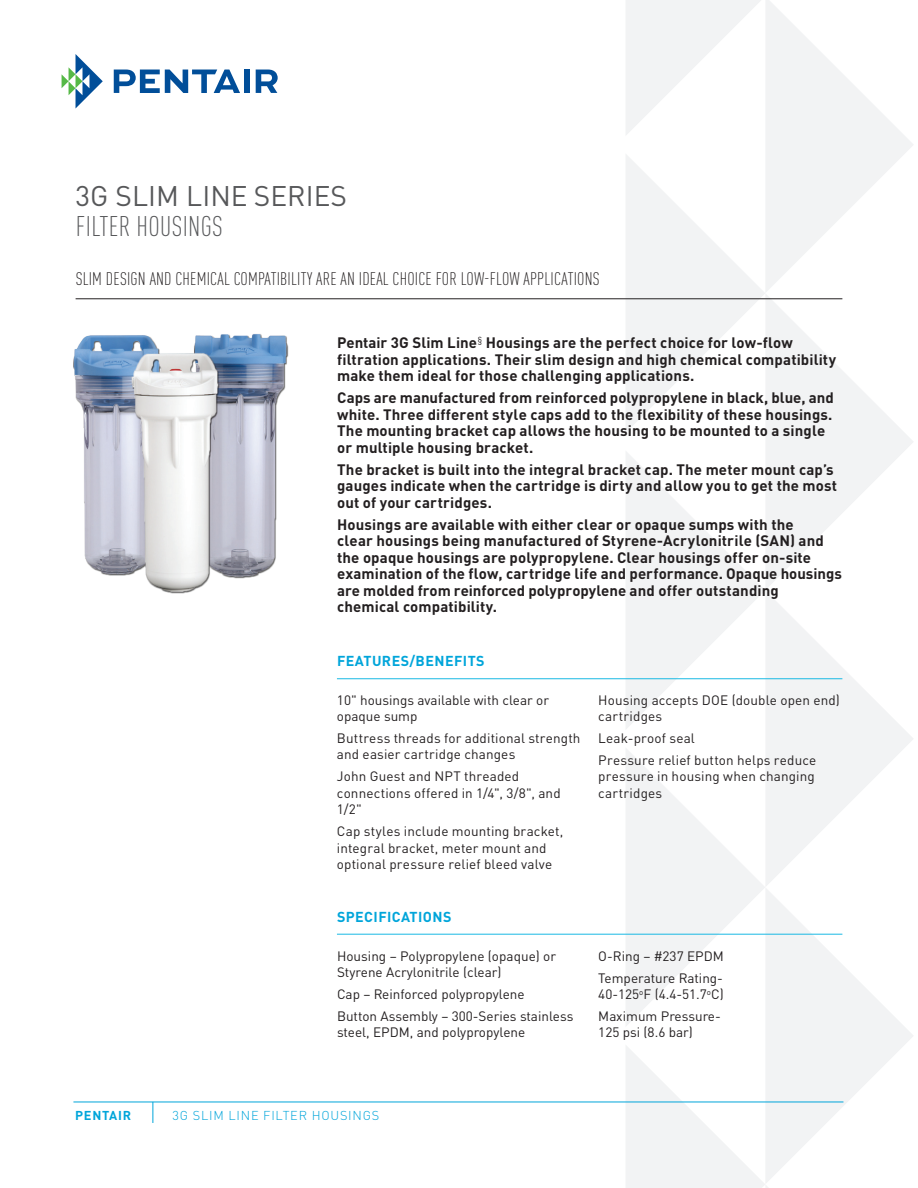
<style>
.page{position:relative;width:918px;height:1188px;background:#fff}
.page>*{position:absolute;margin:0;border:0;box-sizing:border-box;transform-origin:0 0}
.BrandedProductLine_T{font:28.05px "DIN Pro";color:#57585a}
.BrandedProductLine_T-2{font:300 condensed 28.05px "DIN Pro";letter-spacing:.01em;color:#57585a}
.Head-Pentek_product{font:300 condensed 18px "DIN Pro";letter-spacing:.01em;color:#231f20}
.Pentek_-_bold_intro{font:700 15px/16.5px "DIN Pro";letter-spacing:.01em;color:#231f20}
.Body{font:700 15px/16.5px "DIN Pro";letter-spacing:.01em;color:#231f20}
.Pentek_blue_cap_head{font:700 14.25px "DIN Pro";letter-spacing:.03em;color:#00a5da}
.Sub_Blue{font:13.5px/16.5px "DIN Pro";letter-spacing:.01em;color:#231f20}
.Material_Constrction{font:13.5px/16.5px "DIN Pro";color:#231f20}
.Pentek_Features_Bene{font:13.5px/16.5px "DIN Pro";color:#231f20}
.C_Descriptor_InfoLin{font:300 12.75px "DIN Pro";letter-spacing:.06em;color:#00a5da}
.C_SolutionsPlatform{font:700 12.75px "DIN Pro";letter-spacing:.06em;color:#00a5da}
</style>
<div class="page">
<svg style="left:626px;top:0;width:287px;height:153px"></svg>
<svg style="left:626px;top:153px;width:287px;height:297px"></svg>
<svg style="left:626px;top:450px;width:287px;height:297px"></svg>
<svg style="left:626px;top:747px;width:287px;height:433px"></svg>
<svg style="left:626px;top:1044px;width:143px;height:144px"></svg>
<hr style="left:73px;top:1102px;width:770px;height:1px;background:#00a5da">
<svg style="left:62px;top:54px;width:41px;height:55px"></svg>
<svg style="left:114px;top:70px;width:126px;height:23px"></svg>
<div style="left:244px;top:70px;width:5px;height:23px;background:#014e99"></div>
<svg style="left:256px;top:70px;width:22px;height:23px"></svg>
<hr style="left:76px;top:298px;width:766px;height:1px;background:#231f20">
<svg style="left:153px;top:1102px;width:1px;height:21px"></svg>
<img style="left:73px;top:334px;width:216px;height:260px">
<hr style="left:337px;top:678px;width:505px;height:1px;background:#19b9e4">
<hr style="left:337px;top:934px;width:505px;height:1px;background:#19b9e4">
<p class="BrandedProductLine_T" style="left:76px;top:174px;width:273px">3G SLIM LINE SERIES</p>
<p class="BrandedProductLine_T-2" style="left:76px;top:206px;width:149px">FILTER HOUSINGS</p>
<p class="Head-Pentek_product" style="left:76px;top:266px;width:525px">SLIM DESIGN AND CHEMICAL COMPATIBILITY ARE AN IDEAL CHOICE FOR LOW-FLOW APPLICATIONS</p>
<p class="Pentek_-_bold_intro" style="left:337px;top:333px;width:500px">Pentair 3G Slim Line<sup>§</sup> Housings are the perfect choice for low-flow filtration applications. Their slim design and high chemical compatibility make them ideal for those challenging applications.</p>
<p class="Body" style="left:337px;top:388px;width:498px">Caps are manufactured from reinforced polypropylene in black, blue, and white. Three different style caps add to the flexibility of these housings.<br>The mounting bracket cap allows the housing to be mounted to a single or multiple housing bracket.</p>
<p class="Body" style="left:337px;top:459px;width:501px">The bracket is built into the integral bracket cap. The meter mount cap’s gauges indicate when the cartridge is dirty and allow you to get the most out of your cartridges.</p>
<p class="Pentek_-_bold_intro" style="left:337px;top:514px;width:506px">Housings are available with either clear or opaque sumps with the<br>clear housings being manufactured of Styrene-Acrylonitrile (SAN) and the opaque housings are polypropylene. Clear housings offer on-site examination of the flow, cartridge life and performance. Opaque housings are molded from reinforced polypropylene and offer outstanding chemical compatibility.</p>
<p class="Pentek_blue_cap_head" style="left:337px;top:649px;width:149px">FEATURES/BENEFITS</p>
<p class="Pentek_Features_Bene" style="left:337px;top:690px;width:214px">10" housings available with clear or opaque sump</p>
<p class="Sub_Blue" style="left:337px;top:729px;width:245px">Buttress threads for additional strength and easier cartridge changes</p>
<p class="Sub_Blue" style="left:337px;top:767px;width:225px">John Guest and NPT threaded connections offered in 1/4", 3/8", and<br>1/2"</p>
<p class="Sub_Blue" style="left:337px;top:822px;width:228px">Cap styles include mounting bracket, integral bracket, meter mount and optional pressure relief bleed valve</p>
<p class="Pentek_blue_cap_head" style="left:337px;top:905px;width:116px">SPECIFICATIONS</p>
<p class="Material_Constrction" style="left:337px;top:946px;width:221px">Housing – Polypropylene (opaque) or<br>Styrene Acrylonitrile (clear)</p>
<p class="Material_Constrction" style="left:337px;top:985px;width:189px">Cap – Reinforced polypropylene</p>
<p class="Material_Constrction" style="left:337px;top:1007px;width:238px">Button Assembly – 300-Series stainless steel, EPDM, and polypropylene</p>
<p class="Sub_Blue" style="left:598px;top:690px;width:243px">Housing accepts DOE (double open end) cartridges</p>
<p class="Sub_Blue" style="left:598px;top:729px;width:98px">Leak-proof seal</p>
<p class="Sub_Blue" style="left:598px;top:750px;width:219px;text-align:justify">Pressure relief button helps reduce pressure in housing when changing cartridges</p>
<p class="Material_Constrction" style="left:598px;top:946px;width:127px">O-Ring – #237 EPDM</p>
<p class="Material_Constrction" style="left:598px;top:968px;width:127px">Temperature Rating-<br>40-125<sup>o</sup>F (4.4-51.7<sup>o</sup>C)</p>
<p class="Material_Constrction" style="left:598px;top:1007px;width:124px">Maximum Pressure-<br>125 psi (8.6 bar)</p>
<p class="C_SolutionsPlatform" style="left:75px;top:1105px;width:58px">PENTAIR</p>
<p class="C_Descriptor_InfoLin" style="left:173px;top:1106px;width:208px">3G SLIM LINE FILTER HOUSINGS</p>
</div>
